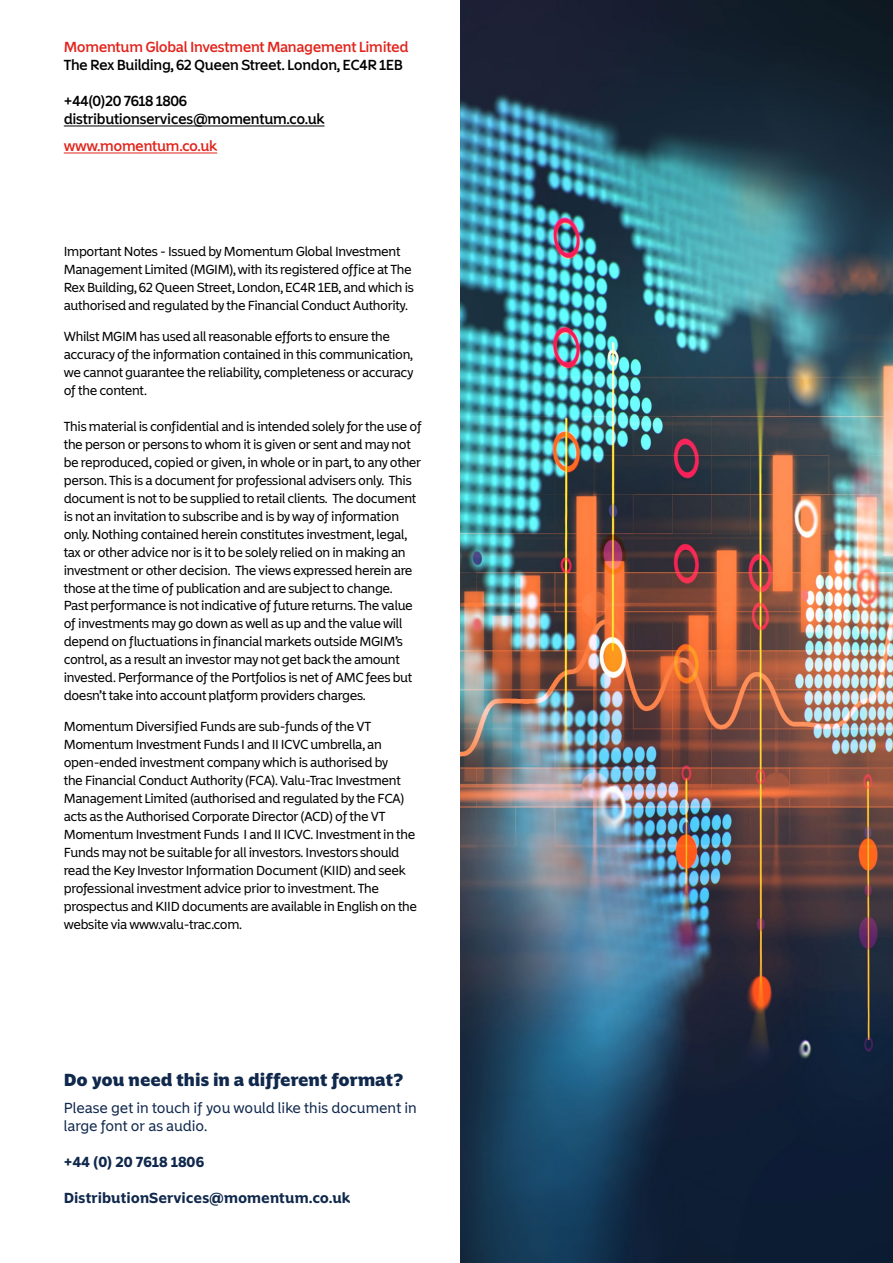
<style>
.page{position:relative;width:893px;height:1263px;background:#fff}
.page>*{position:absolute;margin:0;border:0;box-sizing:border-box;transform-origin:0 0}
.t1{font:800 18px "The Curve";color:#10284c}
.t2{font:500 15px/18px "The Curve";letter-spacing:-.025em;color:#000}
.t3{font:15px/18px "The Curve";color:#10284c}
.t4{font:500 15px "The Curve";letter-spacing:-.025em;color:#e2231b}
.t5{font:700 15px "The Curve";color:#10284c}
.t6{font:13.5px/18px "The Curve";letter-spacing:-.025em;color:#000}
</style>
<div class="page">
<hr style="left:64px;top:126px;width:260px;height:1px;background:#000">
<hr style="left:64px;top:153px;width:153px;height:1px;background:#e2231b">
<img style="left:461px;top:0;width:432px;height:1263px">
<p class="t4" style="left:64px;top:38px;width:346px">Momentum Global Investment Management Limited</p>
<p class="t2" style="left:64px;top:56px;width:341px">The Rex Building, 62 Queen Street. London, EC4R 1EB</p>
<p class="t2" style="left:64px;top:92px;width:262px">+44(0)20 7618 1806 distributionservices@momentum.co.uk</p>
<p class="t4" style="left:64px;top:137px;width:155px">www.momentum.co.uk</p>
<p class="t6" style="left:64px;top:242px;width:352px">Important Notes - Issued by Momentum Global Investment Management Limited (MGIM), with its registered office at The Rex Building, 62 Queen Street, London, EC4R 1EB, and which is authorised and regulated by the Financial Conduct Authority.</p>
<p class="t6" style="left:64px;top:327px;width:351px">Whilst MGIM has used all reasonable efforts to ensure the accuracy of the information contained in this communication, we cannot guarantee the reliability, completeness or accuracy of the content.</p>
<p class="t6" style="left:64px;top:417px;width:360px">This material is confidential and is intended solely for the use of the person or persons to whom it is given or sent and may not be reproduced, copied or given, in whole or in part, to any other person. This is a document for professional advisers only. This document is not to be supplied to retail clients. The document is not an invitation to subscribe and is by way of information only. Nothing contained herein constitutes investment, legal, tax or other advice nor is it to be solely relied on in making an investment or other decision. The views expressed herein are those at the time of publication and are subject to change.<br>Past performance is not indicative of future returns. The value of investments may go down as well as up and the value will depend on fluctuations in financial markets outside MGIM’s control, as a result an investor may not get back the amount invested. Performance of the Portfolios is net of AMC fees but doesn’t take into account platform providers charges.</p>
<p class="t6" style="left:64px;top:717px;width:355px">Momentum Diversified Funds are sub-funds of the VT Momentum Investment Funds I and II ICVC umbrella, an open-ended investment company which is authorised by<br>the Financial Conduct Authority (FCA). Valu-Trac Investment Management Limited (authorised and regulated by the FCA) acts as the Authorised Corporate Director (ACD) of the VT Momentum Investment Funds I and II ICVC. Investment in the Funds may not be suitable for all investors. Investors should read the Key Investor Information Document (KIID) and seek professional investment advice prior to investment. The prospectus and KIID documents are available in English on the website via www.valu-trac.com.</p>
<h1 class="t1" style="left:64px;top:1068px;width:341px">Do you need this in a different format?</h1>
<p class="t3" style="left:64px;top:1099px;width:355px">Please get in touch if you would like this document in large font or as audio.</p>
<p class="t5" style="left:64px;top:1152px;width:142px">+44 (0) 20 7618 1806</p>
<p class="t5" style="left:64px;top:1188px;width:288px">DistributionServices@momentum.co.uk</p>
</div>
